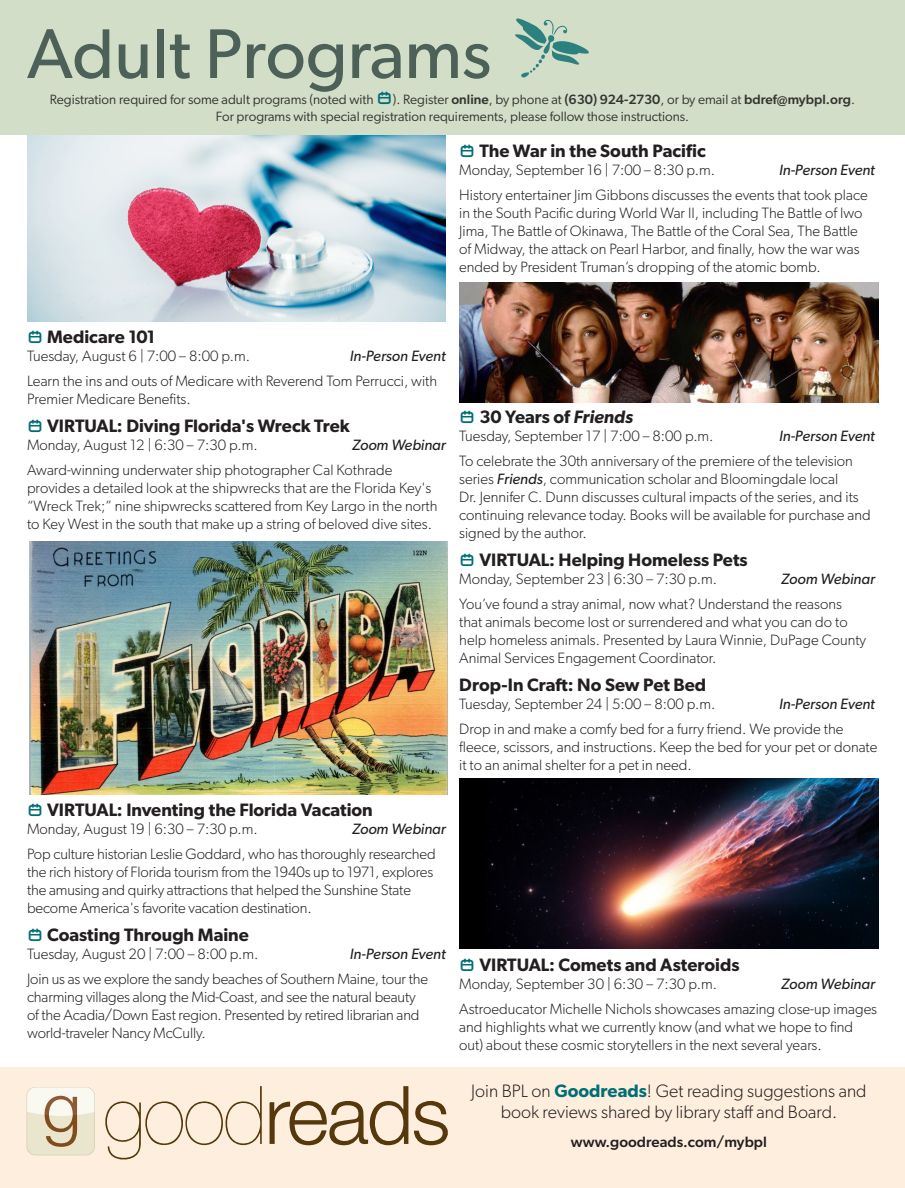
<style>
.page{position:relative;width:905px;height:1188px;background:#fff}
.page>*{position:absolute;margin:0;border:0;box-sizing:border-box;transform-origin:0 0}
.Page_Title_evens{font:70.5px "Gibson";color:#4d6159}
.Program_title{font:600 18px "Gibson";color:#231f20}
.description{font:300 18px/21.6px "Gibson";color:#231f20;text-align:center}
.description-2{font:300 15px/18px "Gibson";color:#231f20}
.date___time{font:300 15px "Gibson";color:#231f20}
.date___time-2{font:italic 15px "Gibson";color:#231f20}
.description-3{font:500 15px "Gibson";color:#231f20}
.t1{font:13.5px/16.2px "Gibson";color:#333}
.s1{font-weight:500}
.s2{font-style:italic}
.s3{font-weight:400;font-style:italic}
.s4{font-weight:600;color:#006e76}
</style>
<div class="page">
<img style="left:27px;top:135px;width:418px;height:187px">
<div style="left:0;top:0;width:904px;height:135px;background:#d2dec7"></div>
<div style="left:0;top:1067px;width:904px;height:121px;background:#feeedd"></div>
<div style="left:27px;top:1088px;width:67px;height:67px;background:#eae6ce;border-radius:9px"></div>
<svg style="left:27px;top:1087px;width:67px;height:60px"></svg>
<svg style="left:105px;top:1086px;width:343px;height:73px"></svg>
<svg style="left:515px;top:18px;width:74px;height:60px"></svg>
<img style="left:459px;top:778px;width:419px;height:170px">
<img style="left:29px;top:542px;width:419px;height:253px">
<img style="left:459px;top:282px;width:419px;height:121px">
<p class="Page_Title_evens" style="left:27px;top:11px;width:466px">Adult Programs</p>
<p class="t1" style="left:216px;top:91px;width:640px;text-indent:177px">). Register <span class="s1">online</span>, by phone at <span class="s1">(630) 924-2730</span>, or by email at <span class="s1">bdref@mybpl.org</span>.<br>For programs with special registration requirements, please follow those instructions.</p>
<p class="Program_title" style="left:479px;top:140px;width:228px">The War in the South Pacific</p>
<p class="date___time" style="left:459px;top:161px;width:257px">Monday, September 16 | 7:00 – 8:30 p.m.</p>
<p class="date___time-2" style="left:779px;top:161px;width:97px">In-Person Event</p>
<p class="description-2" style="left:459px;top:185px;width:410px">History entertainer Jim Gibbons discusses the events that took place in the South Pacific during World War II, including The Battle of Iwo Jima, The Battle of Okinawa, The Battle of the Coral Sea, The Battle of Midway, the attack on Pearl Harbor, and finally, how the war was ended by President Truman’s dropping of the atomic bomb.</p>
<p class="t1" style="left:50px;top:91px;width:325px">Registration required for some adult programs (noted with</p>
<p class="Program_title" style="left:47px;top:326px;width:110px">Medicare 101</p>
<p class="date___time" style="left:27px;top:347px;width:224px">Tuesday, August 6 | 7:00 – 8:00 p.m.</p>
<p class="date___time-2" style="left:350px;top:347px;width:97px">In-Person Event</p>
<p class="description-2" style="left:27px;top:371px;width:412px">Learn the ins and outs of Medicare with Reverend Tom Perrucci, with<br>Premier Medicare Benefits.</p>
<p class="Program_title" style="left:47px;top:415px;width:304px">VIRTUAL: Diving Florida's Wreck Trek</p>
<p class="date___time" style="left:27px;top:436px;width:232px">Monday, August 12 | 6:30 – 7:30 p.m.</p>
<p class="date___time-2" style="left:352px;top:436px;width:95px">Zoom Webinar</p>
<p class="description-2" style="left:27px;top:460px;width:412px">Award-winning underwater ship photographer Cal Kothrade provides a detailed look at the shipwrecks that are the Florida Key's “Wreck Trek;” nine shipwrecks scattered from Key Largo in the north to Key West in the south that make up a string of beloved dive sites.</p>
<p class="Program_title" style="left:47px;top:799px;width:327px">VIRTUAL: Inventing the Florida Vacation</p>
<p class="date___time" style="left:27px;top:820px;width:232px">Monday, August 19 | 6:30 – 7:30 p.m.</p>
<p class="date___time-2" style="left:352px;top:820px;width:95px">Zoom Webinar</p>
<p class="description-2" style="left:27px;top:845px;width:410px">Pop culture historian Leslie Goddard, who has thoroughly researched the rich history of Florida tourism from the 1940s up to 1971, explores the amusing and quirky attractions that helped the Sunshine State become America's favorite vacation destination.</p>
<p class="Program_title" style="left:47px;top:925px;width:203px">Coasting Through Maine</p>
<p class="date___time" style="left:27px;top:945px;width:233px">Tuesday, August 20 | 7:00 – 8:00 p.m.</p>
<p class="date___time-2" style="left:350px;top:945px;width:97px">In-Person Event</p>
<p class="description-2" style="left:27px;top:970px;width:402px">Join us as we explore the sandy beaches of Southern Maine, tour the charming villages along the Mid-Coast, and see the natural beauty of the Acadia/Down East region. Presented by retired librarian and world-traveler Nancy McCully.</p>
<p class="Program_title" style="left:479px;top:406px;width:155px">30 Years of <span class="s2">Friends</span></p>
<p class="date___time" style="left:459px;top:427px;width:256px">Tuesday, September 17 | 7:00 – 8:00 p.m.</p>
<p class="date___time-2" style="left:779px;top:427px;width:97px">In-Person Event</p>
<p class="description-2" style="left:459px;top:451px;width:413px">To celebrate the 30th anniversary of the premiere of the television series <span class="s3">Friends</span>, communication scholar and Bloomingdale local<br>Dr. Jennifer C. Dunn discusses cultural impacts of the series, and its continuing relevance today. Books will be available for purchase and signed by the author.</p>
<p class="Program_title" style="left:479px;top:549px;width:270px">VIRTUAL: Helping Homeless Pets</p>
<p class="date___time" style="left:459px;top:570px;width:259px">Monday, September 23 | 6:30 – 7:30 p.m.</p>
<p class="date___time-2" style="left:781px;top:570px;width:95px">Zoom Webinar</p>
<p class="description-2" style="left:459px;top:594px;width:408px">You’ve found a stray animal, now what? Understand the reasons that animals become lost or surrendered and what you can do to help homeless animals. Presented by Laura Winnie, DuPage County Animal Services Engagement Coordinator.</p>
<p class="Program_title" style="left:459px;top:674px;width:248px">Drop-In Craft: No Sew Pet Bed</p>
<p class="date___time" style="left:459px;top:695px;width:258px">Tuesday, September 24 | 5:00 – 8:00 p.m.</p>
<p class="date___time-2" style="left:779px;top:695px;width:97px">In-Person Event</p>
<p class="description-2" style="left:459px;top:720px;width:419px">Drop in and make a comfy bed for a furry friend. We provide the fleece, scissors, and instructions. Keep the bed for your pet or donate it to an animal shelter for a pet in need.</p>
<p class="Program_title" style="left:479px;top:954px;width:262px">VIRTUAL: Comets and Asteroids</p>
<p class="date___time" style="left:459px;top:975px;width:259px">Monday, September 30 | 6:30 – 7:30 p.m.</p>
<p class="date___time-2" style="left:781px;top:975px;width:95px">Zoom Webinar</p>
<p class="description-2" style="left:459px;top:999px;width:419px">Astroeducator Michelle Nichols showcases amazing close-up images and highlights what we currently know (and what we hope to find out) about these cosmic storytellers in the next several years.</p>
<p class="description" style="left:471px;top:1079px;width:397px">Join BPL on <span class="s4">Goodreads</span>! Get reading suggestions and book reviews shared by library staff and Board.</p>
<p class="description-3" style="left:571px;top:1132px;width:197px">www.goodreads.com/mybpl</p>
</div>
